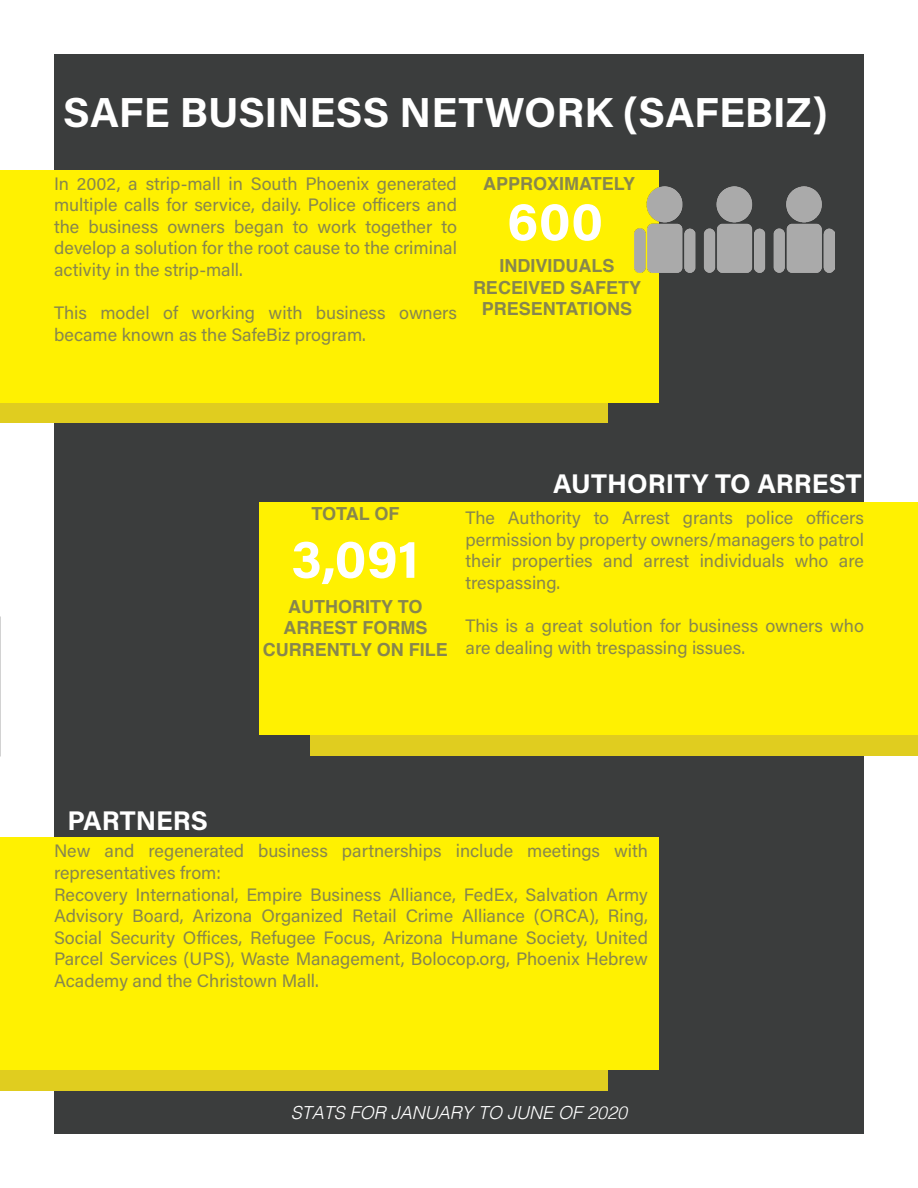
<style>
.page{position:relative;width:918px;height:1188px;background:#fff}
.page>*{position:absolute;margin:0;border:0;box-sizing:border-box;transform-origin:0 0}
.t1{font:700 54px "Acumin Pro";letter-spacing:.01em;color:#fff}
.t2{font:700 42px "Acumin Pro";color:#fff}
.t3{font:700 27px "Acumin Pro";color:#fff}
.t4{font:18px/21.6px "Acumin Pro";color:#87864e;text-align:justify}
.t5{font:700 18px/21.6px "Helvetica";color:#87864e;text-align:center}
.t6{font:italic 300 18px "Helvetica";color:#fff}
</style>
<div class="page">
<div style="left:54px;top:54px;width:810px;height:1080px;background:#3b3d3d"></div>
<div style="left:310px;top:615px;width:608px;height:140px;background:#e0cd1f"></div>
<div style="left:259px;top:502px;width:659px;height:233px;background:#fff101"></div>
<div style="left:0;top:283px;width:608px;height:140px;background:#e0cd1f"></div>
<div style="left:0;top:170px;width:659px;height:232px;background:#fff101"></div>
<img style="left:634px;top:187px;width:200px;height:86px">
<div style="left:0;top:950px;width:608px;height:140px;background:#e0cd1f"></div>
<div style="left:0;top:837px;width:659px;height:233px;background:#fff101"></div>
<p class="t2" style="left:63px;top:83px;width:766px">SAFE BUSINESS NETWORK (SAFEBIZ)</p>
<p class="t4" style="left:54px;top:172px;width:404px">In 2002, a strip-mall in South Phoenix generated multiple calls for service, daily. Police officers and the business owners began to work together to develop a solution for the root cause to the criminal activity in the strip-mall.</p>
<p class="t4" style="left:54px;top:301px;width:404px">This model of working with business owners became known as the SafeBiz program.</p>
<p class="t5" style="left:483px;top:173px;width:154px">APPROXIMATELY</p>
<p class="t1" style="left:507px;top:183px;width:97px">600</p>
<p class="t5" style="left:473px;top:255px;width:170px">INDIVIDUALS<br>RECEIVED SAFETY<br>PRESENTATIONS</p>
<p class="t5" style="left:311px;top:503px;width:90px">TOTAL OF</p>
<p class="t1" style="left:292px;top:521px;width:129px">3,091</p>
<p class="t5" style="left:263px;top:596px;width:187px">AUTHORITY TO<br>ARREST FORMS<br>CURRENTLY ON FILE</p>
<p class="t3" style="left:553px;top:465px;width:310px">AUTHORITY TO ARREST</p>
<p class="t4" style="left:465px;top:506px;width:400px">The Authority to Arrest grants police officers permission by property owners/managers to patrol their properties and arrest individuals who are trespassing.</p>
<p class="t4" style="left:465px;top:614px;width:400px">This is a great solution for business owners who are dealing with trespassing issues.</p>
<p class="t3" style="left:68px;top:801px;width:142px">PARTNERS</p>
<p class="t4" style="left:54px;top:840px;width:596px">New and regenerated business partnerships include meetings with representatives from:</p>
<p class="t4" style="left:54px;top:883px;width:596px">Recovery International, Empire Business Alliance, FedEx, Salvation Army Advisory Board, Arizona Organized Retail Crime Alliance (ORCA), Ring, Social Security Offices, Refugee Focus, Arizona Humane Society, United Parcel Services (UPS), Waste Management, Bolocop.org, Phoenix Hebrew Academy and the Christown Mall.</p>
<p class="t6" style="left:291px;top:1097px;width:338px">STATS FOR JANUARY TO JUNE OF 2020</p>
</div>
